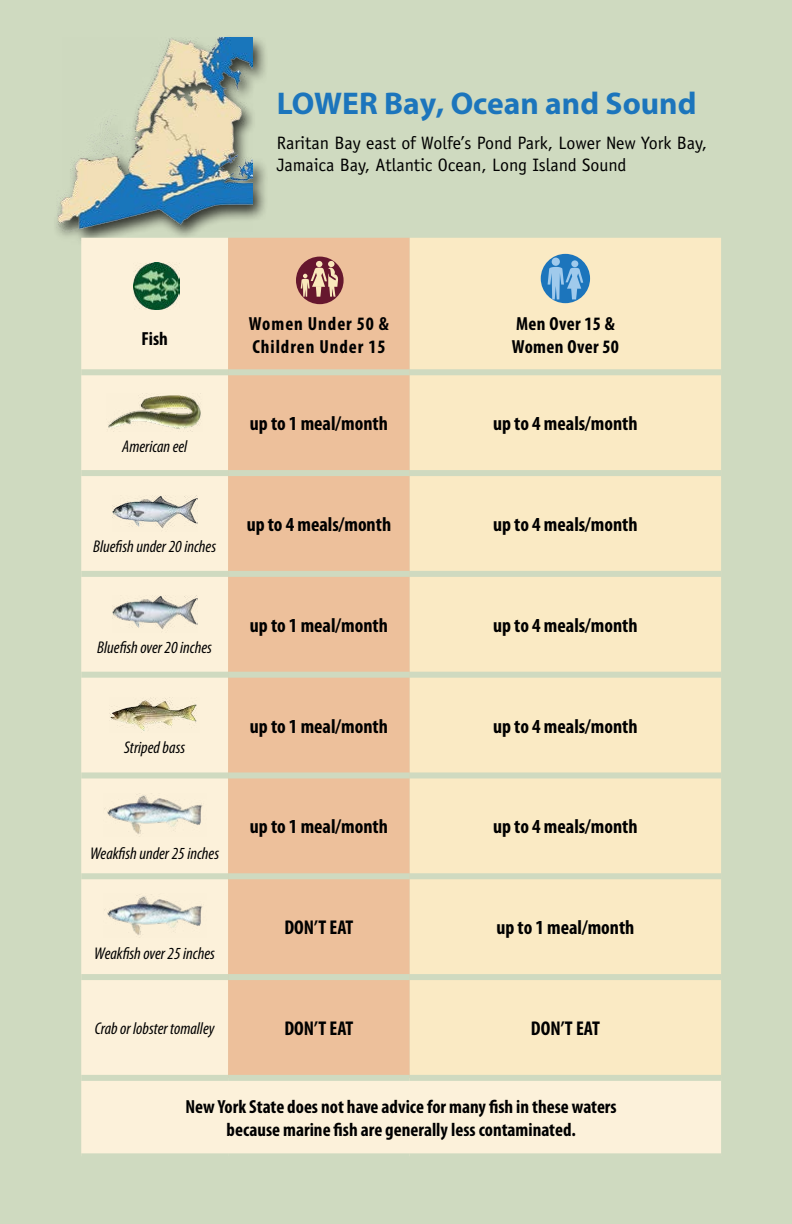
<style>
.page{position:relative;width:792px;height:1224px;background:#cfdac0}
.page>*{position:absolute;margin:0;border:0;box-sizing:border-box;transform-origin:0 0}
.t1{font:700 31.6px "Myriad Pro";color:#1c75bc}
.t2{font:700 condensed 20px "Myriad Pro";color:#000}
.t3{font:700 condensed 19px/22.8px "Myriad Pro";color:#000;text-align:center}
.t4{font:700 condensed 19px "Myriad Pro";letter-spacing:.05em;color:#000}
.t5{font:700 condensed 19px/22.8px "Myriad Pro";letter-spacing:.02em;color:#000}
.t6{font:18px/21.6px "Officina Sans";color:#000}
.t7{font:italic condensed 17px "Myriad Pro";color:#000}
</style>
<div class="page">
<div style="left:51px;top:35px;width:217px;height:213px;background:#000;opacity:.75"></div>
<img style="left:56px;top:37px;width:196px;height:195px">
<div style="left:81px;top:238px;width:640px;height:915px;background:#fcf1da"></div>
<div style="left:228px;top:238px;width:182px;height:837px;background:#edc09b"></div>
<div style="left:410px;top:238px;width:311px;height:837px;background:#faeac4"></div>
<div style="left:81px;top:369px;width:147px;height:6px;background:#cfdac0"></div>
<div style="left:228px;top:369px;width:182px;height:6px;background:#cfdac0"></div>
<div style="left:410px;top:369px;width:311px;height:6px;background:#cfdac0"></div>
<div style="left:81px;top:470px;width:147px;height:6px;background:#cfdac0"></div>
<div style="left:228px;top:470px;width:182px;height:6px;background:#cfdac0"></div>
<div style="left:410px;top:470px;width:311px;height:6px;background:#cfdac0"></div>
<div style="left:81px;top:571px;width:147px;height:6px;background:#cfdac0"></div>
<div style="left:228px;top:571px;width:182px;height:6px;background:#cfdac0"></div>
<div style="left:410px;top:571px;width:311px;height:6px;background:#cfdac0"></div>
<div style="left:81px;top:672px;width:147px;height:6px;background:#cfdac0"></div>
<div style="left:228px;top:672px;width:182px;height:6px;background:#cfdac0"></div>
<div style="left:410px;top:672px;width:311px;height:6px;background:#cfdac0"></div>
<div style="left:81px;top:772px;width:147px;height:6px;background:#cfdac0"></div>
<div style="left:228px;top:772px;width:182px;height:6px;background:#cfdac0"></div>
<div style="left:410px;top:772px;width:311px;height:6px;background:#cfdac0"></div>
<div style="left:81px;top:873px;width:147px;height:6px;background:#cfdac0"></div>
<div style="left:228px;top:873px;width:182px;height:6px;background:#cfdac0"></div>
<div style="left:410px;top:873px;width:311px;height:6px;background:#cfdac0"></div>
<div style="left:81px;top:974px;width:147px;height:6px;background:#cfdac0"></div>
<div style="left:228px;top:974px;width:182px;height:6px;background:#cfdac0"></div>
<div style="left:410px;top:974px;width:311px;height:6px;background:#cfdac0"></div>
<div style="left:81px;top:1075px;width:147px;height:6px;background:#cfdac0"></div>
<div style="left:228px;top:1075px;width:182px;height:6px;background:#cfdac0"></div>
<div style="left:410px;top:1075px;width:311px;height:6px;background:#cfdac0"></div>
<div style="left:81px;top:1153px;width:147px;height:6px;background:#cfdac0"></div>
<div style="left:228px;top:1153px;width:182px;height:6px;background:#cfdac0"></div>
<div style="left:410px;top:1153px;width:311px;height:6px;background:#cfdac0"></div>
<img style="left:133px;top:262px;width:47px;height:47px">
<div style="left:296px;top:257px;width:48px;height:47px;background:#66172e;border-radius:50%"></div>
<svg style="left:301px;top:261px;width:37px;height:36px"></svg>
<div style="left:541px;top:254px;width:49px;height:49px;background:#1c75bc;border-radius:50%"></div>
<div style="left:552px;top:258px;width:8px;height:8px;background:#a0caec;border-radius:50%"></div>
<div style="left:571px;top:260px;width:7px;height:7px;background:#a0caec;border-radius:50%"></div>
<svg style="left:548px;top:267px;width:35px;height:32px"></svg>
<img style="left:106px;top:394px;width:97px;height:37px">
<img style="left:112px;top:495px;width:85px;height:36px">
<img style="left:112px;top:596px;width:85px;height:36px">
<img style="left:110px;top:697px;width:90px;height:36px">
<img style="left:103px;top:793px;width:103px;height:43px">
<img style="left:103px;top:894px;width:103px;height:43px">
<p class="t1" style="left:277px;top:82px;width:421px">LOWER Bay, Ocean and Sound</p>
<p class="t6" style="left:277px;top:132px;width:432px">Raritan Bay east of Wolfe’s Pond Park, Lower New York Bay,<br>Jamaica Bay, Atlantic Ocean, Long Island Sound</p>
<p class="t3" style="left:141px;top:327px;width:28px">Fish</p>
<p class="t7" style="left:122px;top:436px;width:67px">American eel</p>
<p class="t7" style="left:93px;top:536px;width:125px">Bluefish under 20 inches</p>
<p class="t7" style="left:97px;top:637px;width:116px">Bluefish over 20 inches</p>
<p class="t7" style="left:124px;top:737px;width:63px">Striped bass</p>
<p class="t7" style="left:90px;top:843px;width:131px">Weakfish under 25 inches</p>
<p class="t7" style="left:94px;top:943px;width:122px">Weakfish over 25 inches</p>
<p class="t4" style="left:249px;top:312px;width:142px">Women Under 50 &amp;</p>
<p class="t4" style="left:252px;top:335px;width:135px">Children Under 15</p>
<p class="t5" style="left:512px;top:312px;width:109px">Men Over 15 &amp;<br>Women Over 50</p>
<p class="t2" style="left:250px;top:411px;width:140px">up to 1 meal/month</p>
<p class="t2" style="left:493px;top:411px;width:146px">up to 4 meals/month</p>
<p class="t2" style="left:247px;top:512px;width:146px">up to 4 meals/month</p>
<p class="t2" style="left:493px;top:512px;width:146px">up to 4 meals/month</p>
<p class="t2" style="left:250px;top:613px;width:140px">up to 1 meal/month</p>
<p class="t2" style="left:493px;top:613px;width:146px">up to 4 meals/month</p>
<p class="t2" style="left:250px;top:713px;width:140px">up to 1 meal/month</p>
<p class="t2" style="left:493px;top:713px;width:146px">up to 4 meals/month</p>
<p class="t2" style="left:250px;top:814px;width:140px">up to 1 meal/month</p>
<p class="t2" style="left:493px;top:814px;width:146px">up to 4 meals/month</p>
<p class="t2" style="left:284px;top:915px;width:71px">DON’T EAT</p>
<p class="t2" style="left:496px;top:915px;width:140px">up to 1 meal/month</p>
<p class="t7" style="left:95px;top:1018px;width:121px">Crab or lobster tomalley</p>
<p class="t2" style="left:284px;top:1016px;width:71px">DON’T EAT</p>
<p class="t2" style="left:531px;top:1016px;width:70px">DON’T EAT</p>
<p class="t3" style="left:186px;top:1095px;width:433px">New York State does not have advice for many fish in these waters because marine fish are generally less contaminated.</p>
</div>
